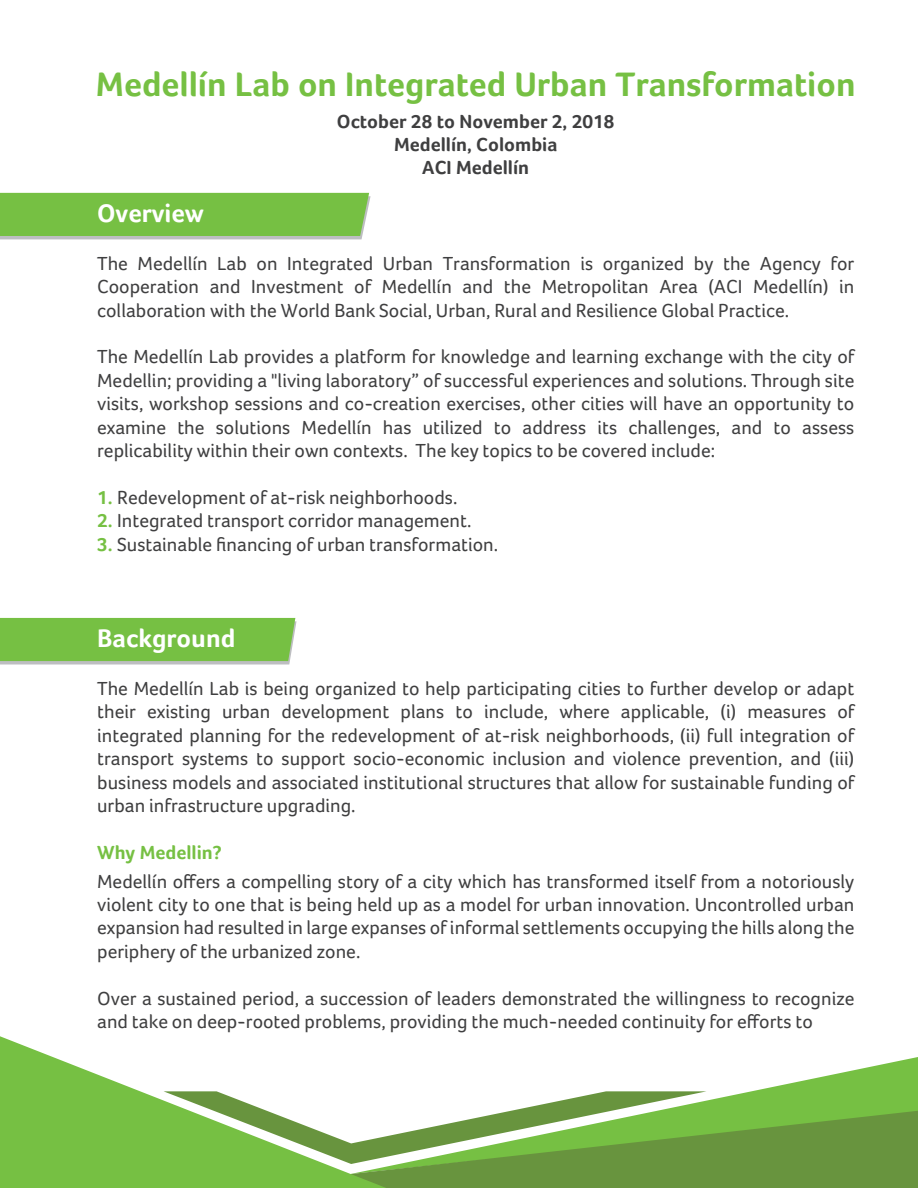
<style>
.page{position:relative;width:918px;height:1188px;background:#fff}
.page>*{position:absolute;margin:0;border:0;box-sizing:border-box;transform-origin:0 0}
.t1{font:700 34.95px "Foco";color:#76c043}
.t2{font:700 26.25px "Foco";color:#fff}
.t3{font:19.5px/23.4px "Foco";color:#3f3f40;text-align:justify}
.t4{font:700 19.5px/23.4px "Foco";color:#3f3f40;text-align:center}
.t5{font:700 19.5px "Foco";color:#76c043}
.s1{font-weight:700;color:#76c043}
</style>
<div class="page">
<svg style="left:0;top:618px;width:296px;height:47px;background:#7ec150"></svg>
<svg style="left:707px;top:1057px;width:211px;height:54px;fill:#76c043"></svg>
<svg style="left:0;top:193px;width:371px;height:46px;background:#7cc04e"></svg>
<svg style="left:386px;top:1111px;width:532px;height:77px;background:#69983e"></svg>
<svg style="left:386px;top:1091px;width:321px;height:73px"></svg>
<svg style="left:0;top:1036px;width:386px;height:152px;fill:#76c043"></svg>
<h1 class="t1" style="left:96px;top:63px;width:761px">Medellín Lab on Integrated Urban Transformation</h1>
<p class="t4" style="left:337px;top:109px;width:279px">October 28 to November 2, 2018<br>Medellín, Colombia<br>ACI Medellín</p>
<h2 class="t2" style="left:97px;top:198px;width:108px">Overview</h2>
<p class="t3" style="left:97px;top:251px;width:759px">The Medellín Lab on Integrated Urban Transformation is organized by the Agency for Cooperation and Investment of Medellín and the Metropolitan Area (ACI Medellín) in collaboration with the World Bank Social, Urban, Rural and Resilience Global Practice.</p>
<p class="t3" style="left:97px;top:345px;width:759px">The Medellín Lab provides a platform for knowledge and learning exchange with the city of Medellin; providing a "living laboratory” of successful experiences and solutions. Through site visits, workshop sessions and co-creation exercises, other cities will have an opportunity to examine the solutions Medellín has utilized to address its challenges, and to assess replicability within their own contexts. The key topics to be covered include:</p>
<p class="t3" style="left:97px;top:485px;width:362px"><span class="s1">1.</span> Redevelopment of at-risk neighborhoods.</p>
<p class="t3" style="left:97px;top:509px;width:376px"><span class="s1">2.</span> Integrated transport corridor management.</p>
<p class="t3" style="left:97px;top:532px;width:403px"><span class="s1">3.</span> Sustainable financing of urban transformation.</p>
<h2 class="t2" style="left:97px;top:623px;width:140px">Background</h2>
<p class="t3" style="left:97px;top:676px;width:759px">The Medellín Lab is being organized to help participating cities to further develop or adapt their existing urban development plans to include, where applicable, (i) measures of integrated planning for the redevelopment of at-risk neighborhoods, (ii) full integration of transport systems to support socio-economic inclusion and violence prevention, and (iii) business models and associated institutional structures that allow for sustainable funding of urban infrastructure upgrading.</p>
<p class="t5" style="left:97px;top:841px;width:126px">Why Medellin?</p>
<p class="t3" style="left:97px;top:869px;width:759px">Medellín offers a compelling story of a city which has transformed itself from a notoriously violent city to one that is being held up as a model for urban innovation. Uncontrolled urban expansion had resulted in large expanses of informal settlements occupying the hills along the periphery of the urbanized zone.</p>
<p class="t3" style="left:97px;top:986px;width:759px">Over a sustained period, a succession of leaders demonstrated the willingness to recognize and take on deep-rooted problems, providing the much-needed continuity for efforts to</p>
</div>
